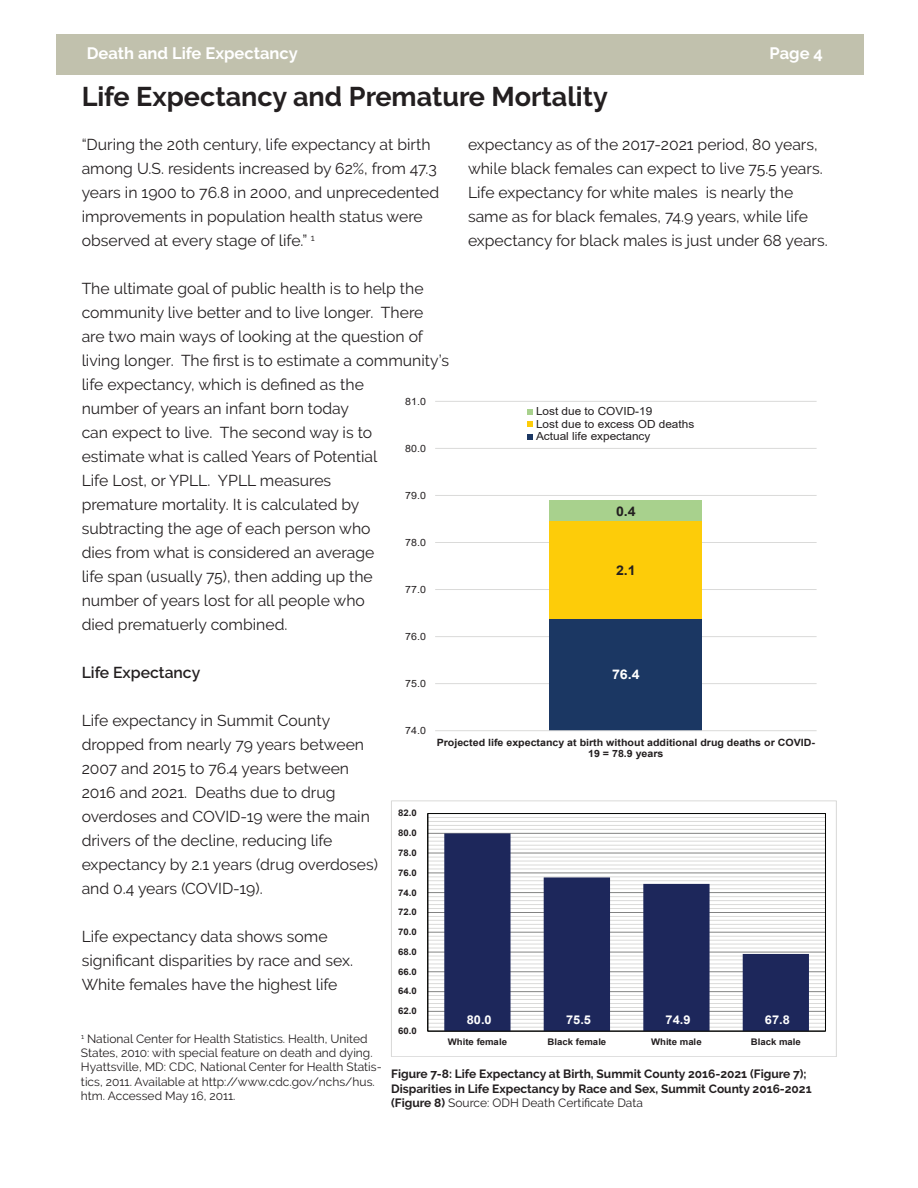
<style>
.page{position:relative;width:918px;height:1188px;background:#fff}
.page>*{position:absolute;margin:0;border:0;box-sizing:border-box;transform-origin:0 0}
.t1{font:700 27px "Raleway";color:#231f20}
.t2{font:700 16.5px "Raleway";color:#fff}
.t3{font:15.75px/24px "Raleway";color:#231f20}
.t4{font:600 15.75px "Raleway";color:#231f20}
.t5{font:700 13.35px "Arial";color:#231f20;scale:1.06 1}
.t6{font:700 13.35px "Arial";color:#fff;scale:1.06 1}
.t7{font:700 12.15px "Arial";letter-spacing:.005em;color:#fff;scale:1.06 1}
.t8{font:12px/14.4px "Raleway";color:#231f20}
.t9{font:700 12px/14.4px "Raleway";color:#231f20}
.t10{font:11.1px/12.5px "Arial";color:#231f20;scale:1.06 1}
.t11{font:700 10.05px/11.6px "Arial";color:#231f20;text-align:center;scale:1.06 1}
.t12{font:10.05px "Arial";color:#231f20;scale:1.06 1}
.t13{font:700 9.15px "Arial";letter-spacing:.005em;color:#231f20;scale:1.06 1}
.s1{font-weight:400}
</style>
<div class="page">
<div style="left:56px;top:34px;width:808px;height:40px;background:#c1c1ad"></div>
<hr style="left:428px;top:1027px;width:397px;height:1px;background:#d9d9d8">
<hr style="left:428px;top:1023px;width:397px;height:1px;background:#d9d9d8">
<hr style="left:428px;top:1019px;width:397px;height:1px;background:#d9d9d8">
<hr style="left:428px;top:1015px;width:397px;height:1px;background:#d9d9d8">
<hr style="left:428px;top:1007px;width:397px;height:1px;background:#d9d9d8">
<hr style="left:428px;top:1003px;width:397px;height:1px;background:#d9d9d8">
<hr style="left:428px;top:999px;width:397px;height:1px;background:#d9d9d8">
<hr style="left:428px;top:995px;width:397px;height:1px;background:#d9d9d8">
<hr style="left:428px;top:987px;width:397px;height:1px;background:#d9d9d8">
<hr style="left:428px;top:983px;width:397px;height:1px;background:#d9d9d8">
<hr style="left:428px;top:979px;width:397px;height:1px;background:#d9d9d8">
<hr style="left:428px;top:975px;width:397px;height:1px;background:#d9d9d8">
<hr style="left:428px;top:968px;width:397px;height:1px;background:#d9d9d8">
<hr style="left:428px;top:964px;width:397px;height:1px;background:#d9d9d8">
<hr style="left:428px;top:960px;width:397px;height:1px;background:#d9d9d8">
<hr style="left:428px;top:956px;width:397px;height:1px;background:#d9d9d8">
<hr style="left:428px;top:948px;width:397px;height:1px;background:#d9d9d8">
<hr style="left:428px;top:944px;width:397px;height:1px;background:#d9d9d8">
<hr style="left:428px;top:940px;width:397px;height:1px;background:#d9d9d8">
<hr style="left:428px;top:936px;width:397px;height:1px;background:#d9d9d8">
<hr style="left:428px;top:928px;width:397px;height:1px;background:#d9d9d8">
<hr style="left:428px;top:924px;width:397px;height:1px;background:#d9d9d8">
<hr style="left:428px;top:920px;width:397px;height:1px;background:#d9d9d8">
<hr style="left:428px;top:916px;width:397px;height:1px;background:#d9d9d8">
<hr style="left:428px;top:908px;width:397px;height:1px;background:#d9d9d8">
<hr style="left:428px;top:904px;width:397px;height:1px;background:#d9d9d8">
<hr style="left:428px;top:900px;width:397px;height:1px;background:#d9d9d8">
<hr style="left:428px;top:896px;width:397px;height:1px;background:#d9d9d8">
<hr style="left:428px;top:888px;width:397px;height:1px;background:#d9d9d8">
<hr style="left:428px;top:884px;width:397px;height:1px;background:#d9d9d8">
<hr style="left:428px;top:880px;width:397px;height:1px;background:#d9d9d8">
<hr style="left:428px;top:876px;width:397px;height:1px;background:#d9d9d8">
<hr style="left:428px;top:869px;width:397px;height:1px;background:#d9d9d8">
<hr style="left:428px;top:865px;width:397px;height:1px;background:#d9d9d8">
<hr style="left:428px;top:861px;width:397px;height:1px;background:#d9d9d8">
<hr style="left:428px;top:857px;width:397px;height:1px;background:#d9d9d8">
<hr style="left:428px;top:849px;width:397px;height:1px;background:#d9d9d8">
<hr style="left:428px;top:845px;width:397px;height:1px;background:#d9d9d8">
<hr style="left:428px;top:841px;width:397px;height:1px;background:#d9d9d8">
<hr style="left:428px;top:837px;width:397px;height:1px;background:#d9d9d8">
<hr style="left:428px;top:829px;width:397px;height:1px;background:#d9d9d8">
<hr style="left:428px;top:825px;width:397px;height:1px;background:#d9d9d8">
<hr style="left:428px;top:821px;width:397px;height:1px;background:#d9d9d8">
<hr style="left:428px;top:817px;width:397px;height:1px;background:#d9d9d8">
<hr style="left:428px;top:1011px;width:397px;height:1px;background:#7f807f">
<hr style="left:428px;top:991px;width:397px;height:1px;background:#7f807f">
<hr style="left:428px;top:971px;width:397px;height:1px;background:#7f807f">
<hr style="left:428px;top:952px;width:397px;height:1px;background:#7f807f">
<hr style="left:428px;top:932px;width:397px;height:1px;background:#7f807f">
<hr style="left:428px;top:912px;width:397px;height:1px;background:#7f807f">
<hr style="left:428px;top:892px;width:397px;height:1px;background:#7f807f">
<hr style="left:428px;top:873px;width:397px;height:1px;background:#7f807f">
<hr style="left:428px;top:853px;width:397px;height:1px;background:#7f807f">
<hr style="left:428px;top:833px;width:397px;height:1px;background:#7f807f">
<svg style="left:444px;top:833px;width:365px;height:198px;fill:#1d275b"></svg>
<hr style="left:427px;top:814px;width:1px;height:217px;background:#040503">
<hr style="left:428px;top:1031px;width:397px;height:1px;background:#040503">
<div style="left:391px;top:800px;width:446px;height:257px;border:1px solid #d9d9d8"></div>
<hr style="left:435px;top:683px;width:382px;height:1px;background:#d9d9d8">
<hr style="left:435px;top:636px;width:382px;height:1px;background:#d9d9d8">
<hr style="left:435px;top:589px;width:382px;height:1px;background:#d9d9d8">
<hr style="left:435px;top:542px;width:382px;height:1px;background:#d9d9d8">
<hr style="left:435px;top:495px;width:382px;height:1px;background:#d9d9d8">
<hr style="left:435px;top:448px;width:382px;height:1px;background:#d9d9d8">
<hr style="left:435px;top:401px;width:382px;height:1px;background:#d9d9d8">
<div style="left:550px;top:618px;width:152px;height:113px;background:#1b3763"></div>
<div style="left:550px;top:521px;width:152px;height:97px;background:#fdcc09"></div>
<div style="left:550px;top:500px;width:152px;height:21px;background:#a8d18d"></div>
<hr style="left:435px;top:730px;width:382px;height:1px;background:#d9d9d8">
<svg style="left:528px;top:409px;width:5px;height:6px"></svg>
<svg style="left:528px;top:421px;width:5px;height:6px"></svg>
<svg style="left:528px;top:434px;width:5px;height:5px"></svg>
<p class="t2" style="left:87px;top:43px;width:213px">Death and Life Expectancy</p>
<p class="t2" style="left:770px;top:43px;width:55px">Page 4</p>
<h1 class="t1" style="left:82px;top:81px;width:528px">Life Expectancy and Premature Mortality</h1>
<p class="t3" style="left:82px;top:132px;width:359px">“During the 20th century, life expectancy at birth among U.S. residents increased by 62%, from 47.3 years in 1900 to 76.8 in 2000, and unprecedented improvements in population health status were observed at every stage of life.” <sup>1</sup></p>
<p class="t3" style="left:82px;top:276px;width:369px">The ultimate goal of public health is to help the community live better and to live longer. There are two main ways of looking at the question of living longer. The first is to estimate a community’s life expectancy, which is defined as the<br>number of years an infant born today<br>can expect to live. The second way is to<br>estimate what is called Years of Potential<br>Life Lost, or YPLL. YPLL measures<br>premature mortality. It is calculated by<br>subtracting the age of each person who<br>dies from what is considered an average<br>life span (usually 75), then adding up the<br>number of years lost for all people who<br>died prematuerly combined.</p>
<p class="t4" style="left:82px;top:663px;width:120px">Life Expectancy</p>
<p class="t3" style="left:82px;top:708px;width:298px">Life expectancy in Summit County dropped from nearly 79 years between 2007 and 2015 to 76.4 years between 2016 and 2021. Deaths due to drug overdoses and COVID-19 were the main drivers of the decline, reducing life expectancy by 2.1 years (drug overdoses) and 0.4 years (COVID-19).</p>
<p class="t3" style="left:82px;top:924px;width:273px">Life expectancy data shows some significant disparities by race and sex.<br>White females have the highest life</p>
<p class="t3" style="left:468px;top:132px;width:361px">expectancy as of the 2017-2021 period, 80 years, while black females can expect to live 75.5 years.<br>Life expectancy for white males is nearly the same as for black females, 74.9 years, while life expectancy for black males is just under 68 years.</p>
<p class="t12" style="left:405px;top:394px;width:21px">81.0</p>
<p class="t10" style="left:536px;top:405px;width:151px">Lost due to COVID-19<br>Lost due to excess OD deaths<br>Actual life expectancy</p>
<p class="t12" style="left:405px;top:441px;width:21px">80.0</p>
<p class="t12" style="left:405px;top:488px;width:21px">79.0</p>
<p class="t5" style="left:616px;top:502px;width:20px">0.4</p>
<p class="t12" style="left:405px;top:535px;width:21px">78.0</p>
<p class="t5" style="left:616px;top:560px;width:20px">2.1</p>
<p class="t12" style="left:405px;top:582px;width:21px">77.0</p>
<p class="t12" style="left:405px;top:629px;width:21px">76.0</p>
<p class="t6" style="left:612px;top:665px;width:28px">76.4</p>
<p class="t12" style="left:405px;top:676px;width:21px">75.0</p>
<p class="t12" style="left:405px;top:723px;width:21px">74.0</p>
<p class="t11" style="left:437px;top:737px;width:358px">Projected life expectancy at birth without additional drug deaths or COVID-<br>19 = 78.9 years</p>
<p class="t13" style="left:398px;top:807px;width:19px">82.0</p>
<p class="t13" style="left:398px;top:827px;width:19px">80.0</p>
<p class="t13" style="left:398px;top:846px;width:19px">78.0</p>
<p class="t13" style="left:398px;top:866px;width:19px">76.0</p>
<p class="t13" style="left:398px;top:886px;width:19px">74.0</p>
<p class="t13" style="left:398px;top:906px;width:19px">72.0</p>
<p class="t13" style="left:398px;top:926px;width:19px">70.0</p>
<p class="t13" style="left:398px;top:945px;width:19px">68.0</p>
<p class="t13" style="left:398px;top:965px;width:19px">66.0</p>
<p class="t13" style="left:398px;top:985px;width:19px">64.0</p>
<p class="t8" style="left:81px;top:1031px;width:302px"><sup>1</sup> National Center for Health Statistics. Health, United States, 2010: with special feature on death and dying.<br>Hyattsville, MD: CDC, National Center for Health Statis&shy;tics, 2011. Available at http://www.cdc.gov/nchs/hus. htm. Accessed May 16, 2011.</p>
<p class="t13" style="left:398px;top:1005px;width:19px">62.0</p>
<p class="t13" style="left:398px;top:1024px;width:19px">60.0</p>
<p class="t7" style="left:467px;top:1011px;width:25px">80.0</p>
<p class="t7" style="left:566px;top:1011px;width:25px">75.5</p>
<p class="t7" style="left:666px;top:1011px;width:25px">74.9</p>
<p class="t7" style="left:765px;top:1011px;width:25px">67.8</p>
<p class="t13" style="left:448px;top:1035px;width:57px">White female</p>
<p class="t13" style="left:548px;top:1035px;width:57px">Black female</p>
<p class="t13" style="left:651px;top:1035px;width:49px">White male</p>
<p class="t13" style="left:751px;top:1035px;width:49px">Black male</p>
<p class="t9" style="left:391px;top:1067px;width:422px">Figure 7-8: Life Expectancy at Birth, Summit County 2016-2021 (Figure 7);<br>Disparities in Life Expectancy by Race and Sex, Summit County 2016-2021 (Figure 8) <span class="s1">Source: ODH Death Certificate Data</span></p>
</div>
